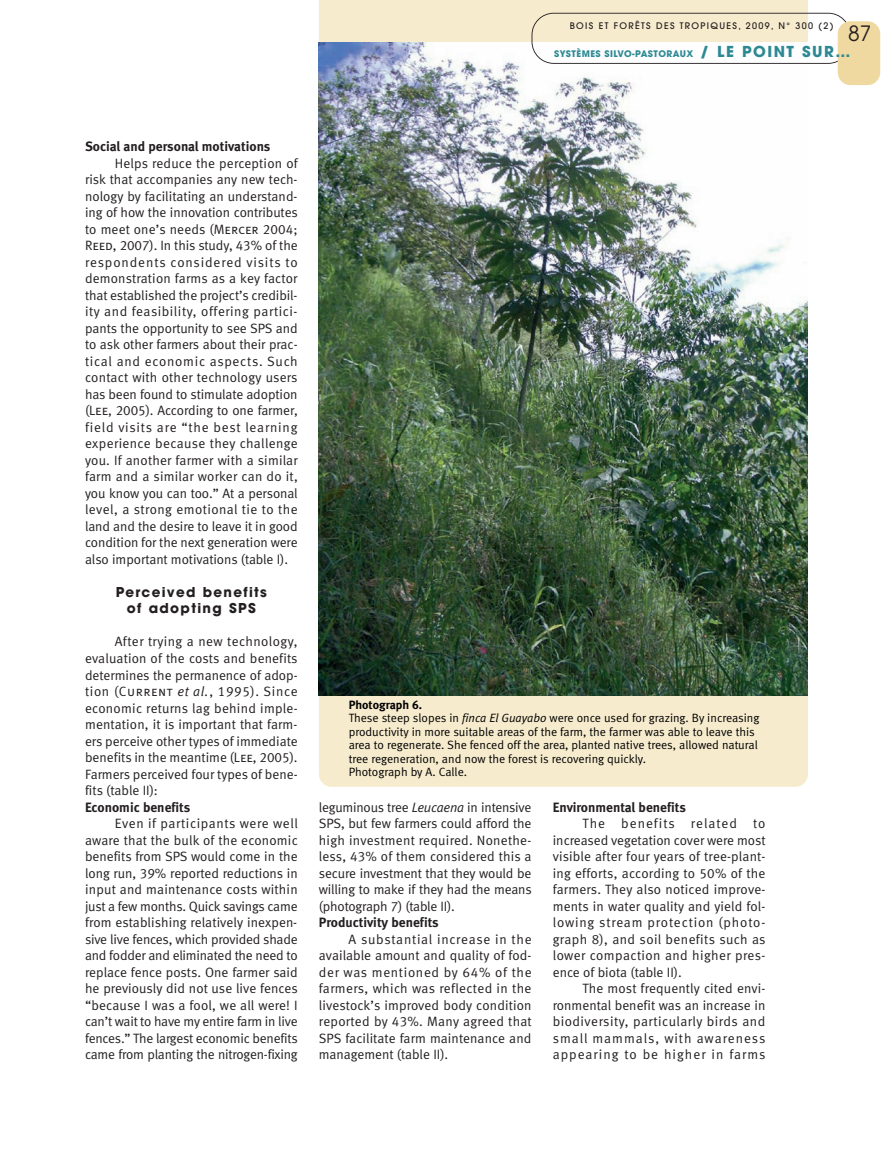
<style>
.page{position:relative;width:893px;height:1149px;background:#fff}
.page>*{position:absolute;margin:0;border:0;box-sizing:border-box;transform-origin:0 0}
.t1{font:21px "Avant Garde";color:#231f20}
.t2{font:13.5px/16.5px "Meta Normal LF";letter-spacing:-.005em;color:#231f20;text-align:justify}
.t3{font:13.5px "Meta Bold LF";color:#231f20}
.t4{font:700 13.5px/16.5px "Avant Garde";letter-spacing:.1em;color:#231f20;text-align:center}
.t5{font:12px/13.5px "Meta Normal LF";color:#000}
.t6{font:12px "Meta Bold LF";color:#000}
.t7{font:500 9px "Avant Garde";letter-spacing:.15em;color:#231f20}
.t8{font:700 9px "Avant Garde";letter-spacing:.05em;color:#2c8993}
.s1{font-size:15px}
.s2{font-family:"Meta Normal LF Caps"}
.s3{font-style:italic}
</style>
<div class="page">
<div style="left:319px;top:0;width:489px;height:786px;background:#f6ebcd"></div>
<img style="left:319px;top:43px;width:489px;height:651px">
<svg style="left:531px;top:13px;width:316px;height:51px"></svg>
<div style="left:838px;top:21px;width:42px;height:64px;background:#f0d9a0;border-radius:13px"></div>
<p class="t7" style="left:570px;top:20px;width:265px">BOIS ET FORÊTS DES TROPIQUES, 2009, N° 300 (2)</p>
<h1 class="t1" style="left:848px;top:21px;width:25px">87</h1>
<p class="t8" style="left:554px;top:48px;width:298px">SYSTÈMES SILVO-PASTORAUX <span class="s1">/ LE POINT SUR…</span></p>
<p class="t3" style="left:85px;top:138px;width:187px">Social and personal motivations</p>
<p class="t2" style="left:85px;top:154px;width:214px;text-indent:30px">Helps reduce the perception of risk that accompanies any new tech&shy;nology by facilitating an understand&shy;ing of how the innovation contributes to meet one’s needs (M<span class="s2">ercer</span> 2004; R<span class="s2">eed</span>, 2007). In this study, 43% of the respondents considered visits to demonstration farms as a key factor that established the project’s credibil&shy;ity and feasibility, offering partici&shy;pants the opportunity to see SPS and to ask other farmers about their prac&shy;tical and economic aspects. Such contact with other technology users has been found to stimulate adoption (L<span class="s2">ee</span>, 2005). According to one farmer, field visits are “the best learning experience because they challenge you. If another farmer with a similar farm and a similar worker can do it, you know you can too.” At a personal level, a strong emotional tie to the land and the desire to leave it in good condition for the next generation were also important motivations (table I).</p>
<p class="t4" style="left:116px;top:583px;width:153px">Perceived benefits of adopting SPS</p>
<p class="t2" style="left:85px;top:633px;width:214px;text-indent:30px">After trying a new technology, evaluation of the costs and benefits determines the permanence of adop&shy;tion (C<span class="s2">urrent</span> <span class="s3">et al.</span>, 1995). Since economic returns lag behind imple&shy;mentation, it is important that farm&shy;ers perceive other types of immediate benefits in the meantime (L<span class="s2">ee</span>, 2005).<br>Farmers perceived four types of bene&shy;fits (table II):</p>
<p class="t3" style="left:85px;top:798px;width:107px">Economic benefits</p>
<p class="t2" style="left:85px;top:814px;width:214px;text-indent:30px">Even if participants were well aware that the bulk of the economic benefits from SPS would come in the long run, 39% reported reductions in input and maintenance costs within just a few months. Quick savings came from establishing relatively inexpen&shy;sive live fences, which provided shade and fodder and eliminated the need to replace fence posts. One farmer said he previously did not use live fences “because I was a fool, we all were! I can’t wait to have my entire farm in live fences.” The largest economic benefits came from planting the nitrogen-fixing</p>
<p class="t6" style="left:349px;top:697px;width:75px">Photograph 6.</p>
<p class="t5" style="left:349px;top:711px;width:412px">These steep slopes in <span class="s3">finca El Guayabo</span> were once used for grazing. By increasing productivity in more suitable areas of the farm, the farmer was able to leave this area to regenerate. She fenced off the area, planted native trees, allowed natural tree regeneration, and now the forest is recovering quickly.<br>Photograph by A. Calle.</p>
<p class="t2" style="left:319px;top:798px;width:214px">leguminous tree <span class="s3">Leucaena</span> in intensive SPS, but few farmers could afford the high investment required. Nonethe&shy;less, 43% of them considered this a secure investment that they would be willing to make if they had the means (photograph 7) (table II).</p>
<p class="t3" style="left:319px;top:914px;width:121px">Productivity benefits</p>
<p class="t2" style="left:319px;top:930px;width:214px;text-indent:30px">A substantial increase in the available amount and quality of fod&shy;der was mentioned by 64% of the farmers, which was reflected in the livestock’s improved body condition reported by 43%. Many agreed that SPS facilitate farm maintenance and management (table II).</p>
<p class="t3" style="left:553px;top:798px;width:135px">Environmental benefits</p>
<p class="t2" style="left:553px;top:814px;width:214px;text-indent:30px">The benefits related to increased vegetation cover were most visible after four years of tree-plant&shy;ing efforts, according to 50% of the farmers. They also noticed improve&shy;ments in water quality and yield fol&shy;lowing stream protection (photo&shy;graph 8), and soil benefits such as lower compaction and higher pres&shy;ence of biota (table II).</p>
<p class="t2" style="left:553px;top:979px;width:214px;text-indent:30px">The most frequently cited envi&shy;ronmental benefit was an increase in biodiversity, particularly birds and small mammals, with awareness appearing to be higher in farms</p>
</div>
